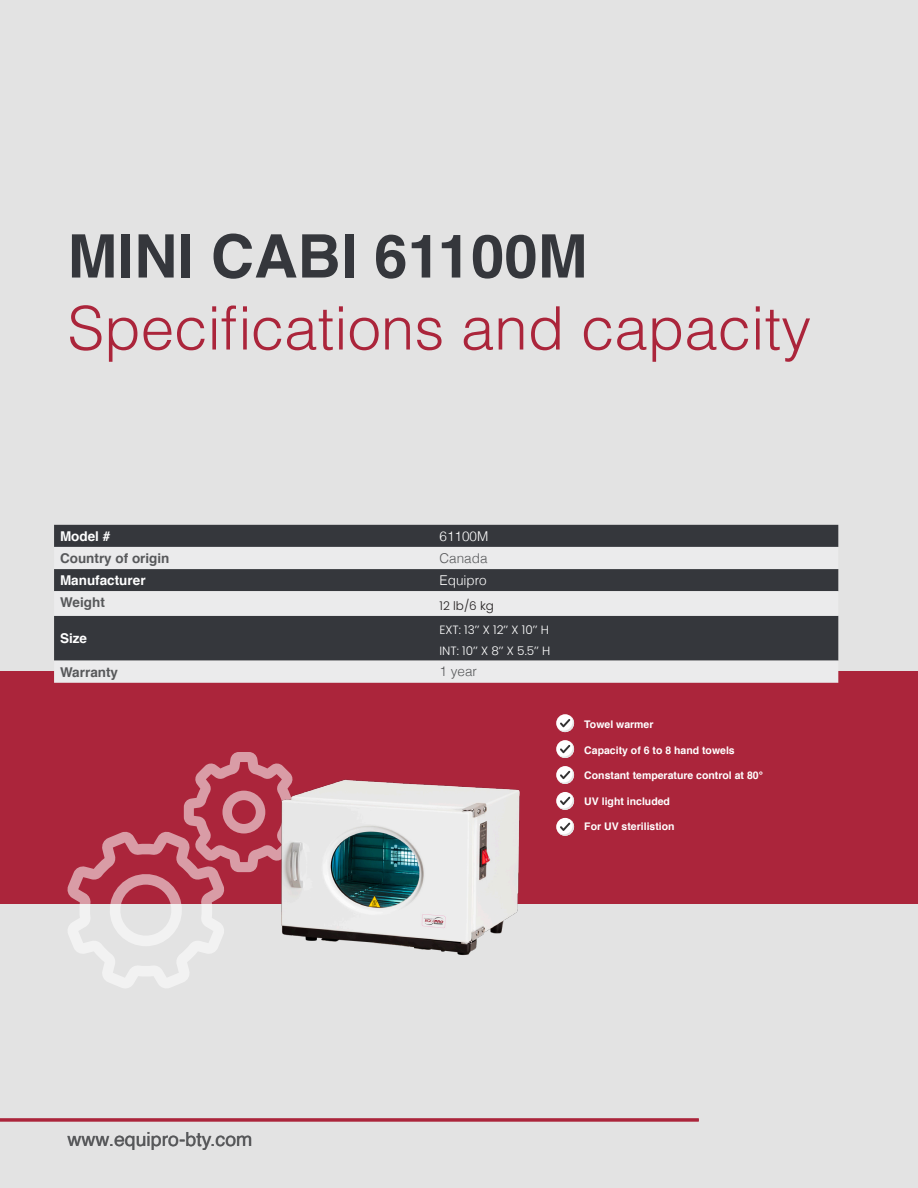
<style>
.page{position:relative;width:918px;height:1188px;background:#e3e3e3}
.page>*{position:absolute;margin:0;border:0;box-sizing:border-box;transform-origin:0 0}
.Titre{font:300 60px "Helvetica";color:#ab253b}
.Titre-2{font:700 60px "Helvetica";color:#35373c}
.droite_tableau{font:19.5px "Helvetica";color:#57585a}
.droite_tableau-2{font:700 13.5px "Helvetica";color:#57585a}
.texte_tableau{font:700 13.5px "Helvetica";color:#fff}
.droite_tableau-3{font:300 13.5px "Helvetica";color:#fff}
.droite_tableau-4{font:300 13.5px "Helvetica";color:#57585a}
.Texte_gris{font:700 13.5px "Helvetica";color:#57585a}
.droite_tableau-5{font:700 13.5px "Helvetica";color:#fff}
.TEXTE-GARANTIE{font:300 12px "Poppins";color:#fff}
.TEXTE-GARANTIE-2{font:300 12px "Poppins";color:#231f20}
.droite_tableau-6{font:700 10.5px "Helvetica";color:#fff}
</style>
<div class="page">
<div style="left:0;top:671px;width:918px;height:233px;background:#ab253b"></div>
<svg style="left:556px;top:714px;width:18px;height:18px"></svg>
<svg style="left:558px;top:716px;width:16px;height:16px"></svg>
<svg style="left:556px;top:740px;width:18px;height:18px"></svg>
<svg style="left:558px;top:742px;width:16px;height:16px"></svg>
<svg style="left:556px;top:766px;width:18px;height:18px"></svg>
<svg style="left:558px;top:768px;width:16px;height:16px"></svg>
<svg style="left:556px;top:792px;width:18px;height:18px"></svg>
<svg style="left:558px;top:794px;width:16px;height:16px"></svg>
<svg style="left:556px;top:818px;width:18px;height:18px"></svg>
<svg style="left:558px;top:820px;width:16px;height:16px"></svg>
<hr style="left:0;top:1118px;width:699px;height:3px;background:#ab253b">
<div style="left:54px;top:525px;width:784px;height:22px;background:#35373c"></div>
<svg style="left:54px;top:569px;width:784px;height:114px;fill:#35373c"></svg>
<svg style="left:68px;top:752px;width:188px;height:236px"></svg>
<img style="left:247px;top:756px;width:273px;height:217px">
<p class="Titre-2" style="left:68px;top:208px;width:522px">MINI CABI 61100M</p>
<p class="Titre" style="left:68px;top:277px;width:745px">Specifications and capacity</p>
<p class="texte_tableau" style="left:60px;top:525px;width:52px">Model #</p>
<p class="droite_tableau-3" style="left:440px;top:524px;width:50px">61100M</p>
<p class="droite_tableau-2" style="left:60px;top:547px;width:111px">Country of origin</p>
<p class="droite_tableau-4" style="left:440px;top:546px;width:50px">Canada</p>
<p class="texte_tableau" style="left:60px;top:570px;width:87px">Manufacturer</p>
<p class="droite_tableau-3" style="left:440px;top:568px;width:49px">Equipro</p>
<p class="Texte_gris" style="left:60px;top:592px;width:46px">Weight</p>
<p class="TEXTE-GARANTIE-2" style="left:440px;top:599px;width:56px">12 lb/6 kg</p>
<p class="droite_tableau-5" style="left:60px;top:628px;width:29px">Size</p>
<p class="TEXTE-GARANTIE" style="left:440px;top:623px;width:111px">EXT: 13’’ X 12’’ X 10’’ H</p>
<p class="TEXTE-GARANTIE" style="left:440px;top:643px;width:112px">INT: 10’’ X 8’’ X 5.5’’ H</p>
<p class="droite_tableau-2" style="left:60px;top:661px;width:60px">Warranty</p>
<p class="droite_tableau-4" style="left:440px;top:660px;width:39px">1 year</p>
<p class="droite_tableau-6" style="left:584px;top:716px;width:71px">Towel warmer</p>
<p class="droite_tableau-6" style="left:584px;top:741px;width:152px">Capacity of 6 to 8 hand towels</p>
<p class="droite_tableau-6" style="left:584px;top:767px;width:180px">Constant temperature control at 80°</p>
<p class="droite_tableau-6" style="left:584px;top:792px;width:87px">UV light included</p>
<p class="droite_tableau-6" style="left:584px;top:818px;width:92px">For UV sterilistion</p>
<p class="droite_tableau" style="left:68px;top:1125px;width:186px">www.equipro-bty.com</p>
</div>
